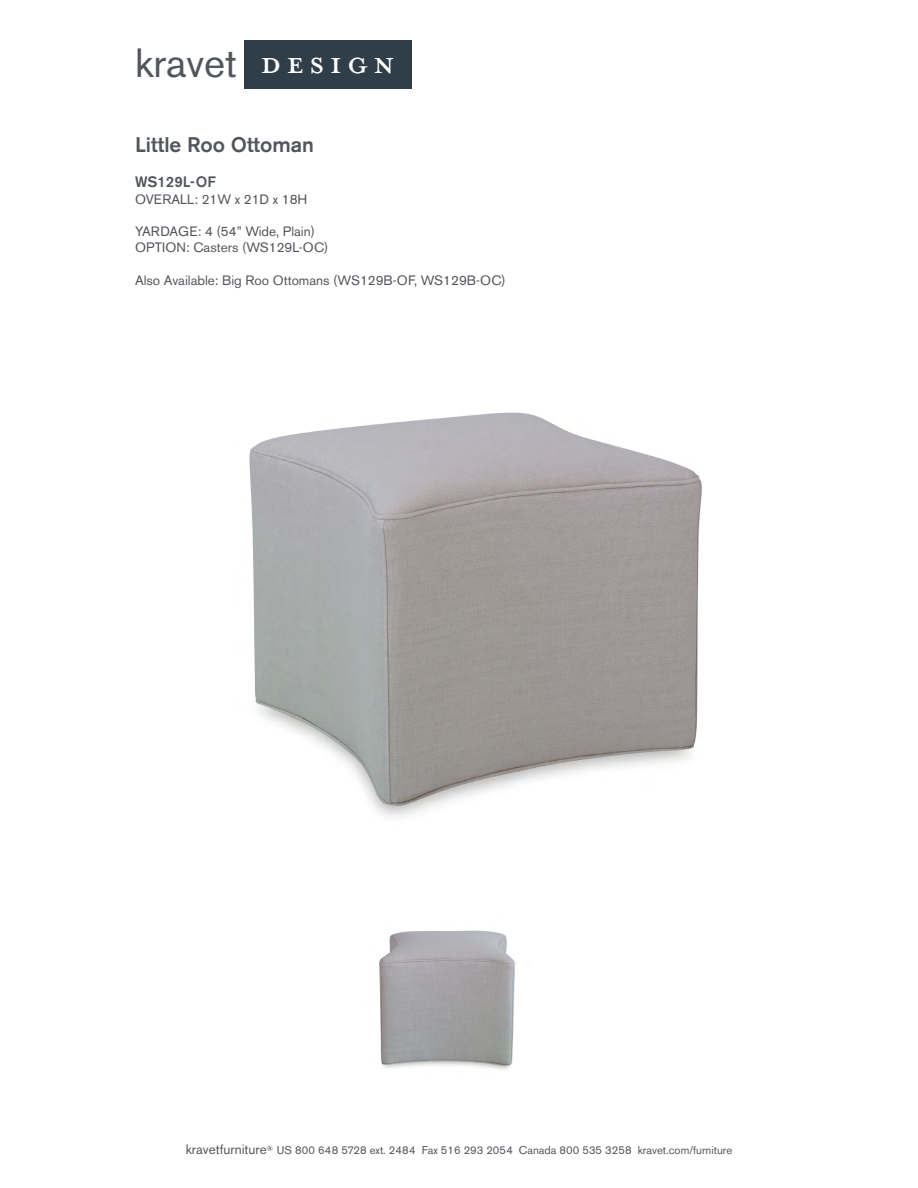
<style>
.page{position:relative;width:918px;height:1188px;background:#fff}
.page>*{position:absolute;margin:0;border:0;box-sizing:border-box;transform-origin:0 0}
.t1{font:45px "Mrs Eaves All Petite Caps OT";letter-spacing:.1em;color:#fff}
.t2{font:40.5px "Akzidenz Grotesk BE";color:#52555b}
.t3{font:500 21px "Akzidenz Grotesk BE";color:#52555b}
.t4{font:500 15px "Akzidenz Grotesk BE";color:#52555b}
.t5{font:13.5px/16.2px "Akzidenz Grotesk BE";color:#52555b}
.t6{font:11.25px "Akzidenz Grotesk BE";color:#52555b}
.s1{font-family:"Mrs Eaves All Petite Caps OT";font-size:60px;color:#303e49}
.s2{font-size:13.5px}
</style>
<div class="page">
<div style="left:244px;top:41px;width:167px;height:48px;background:#303e49"></div>
<img style="left:249px;top:412px;width:453px;height:404px">
<img style="left:379px;top:930px;width:136px;height:140px">
<h2 class="t2" style="left:135px;top:38px;width:277px">kravet <span class="s1">design</span></h2>
<h1 class="t1" style="left:260px;top:35px;width:137px">design</h1>
<h3 class="t3" style="left:135px;top:131px;width:180px">Little Roo Ottoman</h3>
<p class="t4" style="left:135px;top:173px;width:82px">WS129L-OF</p>
<p class="t5" style="left:135px;top:191px;width:174px">OVERALL: 21W x 21D x 18H</p>
<p class="t5" style="left:135px;top:223px;width:195px">YARDAGE: 4 (54” Wide, Plain)<br>OPTION: Casters (WS129L-OC)</p>
<p class="t5" style="left:135px;top:272px;width:372px">Also Available: Big Roo Ottomans (WS129B-OF, WS129B-OC)</p>
<p class="t6" style="left:186px;top:1143px;width:548px"><span class="s2">kravetfurniture</span><sup>®</sup> US 800 648 5728 ext. 2484 Fax 516 293 2054 Canada 800 535 3258 kravet.com/furniture</p>
</div>
